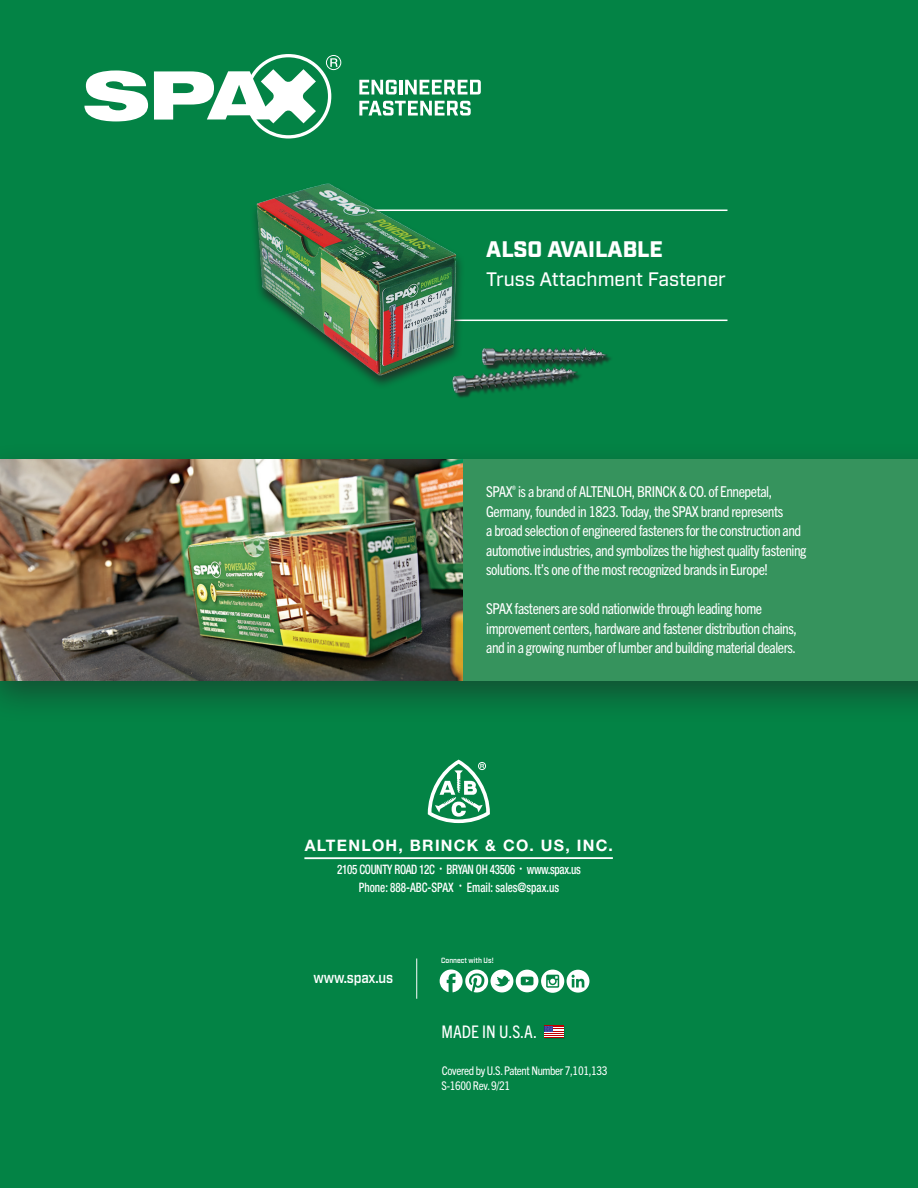
<style>
.page{position:relative;width:918px;height:1188px;background:#038345}
.page>*{position:absolute;margin:0;border:0;box-sizing:border-box;transform-origin:0 0}
.t1{font:900 22.5px "Industry";color:#fff}
.t2{font:500 19.5px "Industry";color:#fff}
.t3{font:condensed 17.4px "Trade Gothic Next LT Pro";color:#fff}
.t4{font:700 15.75px "Helvetica Neue LT Pro";letter-spacing:.08em;color:#fff}
.t5{font:condensed 15px/19.5px "Trade Gothic Next LT Pro";letter-spacing:-.03em;color:#fff}
.t6{font:600 15px "Industry";letter-spacing:-.01em;color:#fff;scale:.9 1}
.t7{font:500 condensed 13.05px "Helvetica Neue LT Pro";letter-spacing:-.03em;color:#fff;scale:.85 1}
.t8{font:500 condensed 13.05px "Helvetica Neue LT Pro";color:#fff;scale:.85 1}
.t9{font:condensed 12px "Trade Gothic Next LT Pro";letter-spacing:-.03em;color:#fff}
.t10{font:600 7.5px "Industry";color:#fff;scale:.9 1}
</style>
<div class="page">
<hr style="left:416px;top:958px;width:1px;height:41px;background:#fff">
<svg style="left:440px;top:969px;width:149px;height:24px"></svg>
<hr style="left:304px;top:857px;width:309px;height:2px;background:#fff">
<svg style="left:428px;top:760px;width:62px;height:63px"></svg>
<img style="left:544px;top:1025px;width:21px;height:14px">
<div style="left:544px;top:1026px;width:20px;height:12px;background:#bf0000"></div>
<svg style="left:544px;top:1026px;width:20px;height:11px"></svg>
<svg style="left:84px;top:70px;width:64px;height:51px"></svg>
<svg style="left:154px;top:54px;width:187px;height:85px"></svg>
<svg style="left:359px;top:80px;width:38px;height:15px"></svg>
<hr style="left:399px;top:80px;width:3px;height:15px;background:#fff">
<svg style="left:405px;top:80px;width:76px;height:15px"></svg>
<svg style="left:359px;top:101px;width:112px;height:15px"></svg>
<hr style="left:311px;top:210px;width:416px;height:1px;background:#fff">
<hr style="left:430px;top:320px;width:297px;height:1px;background:#fff">
<div style="left:483px;top:349px;width:130px;height:22px;background:#231f20;opacity:.75"></div>
<img style="left:481px;top:347px;width:126px;height:18px">
<div style="left:454px;top:368px;width:129px;height:30px;background:#231f20;opacity:.75"></div>
<img style="left:454px;top:364px;width:125px;height:29px">
<div style="left:250px;top:182px;width:215px;height:208px;background:#231f20;opacity:.75"></div>
<img style="left:254px;top:182px;width:205px;height:194px">
<div style="left:0;top:442px;width:918px;height:282px;background:#231f20;opacity:.5"></div>
<div style="left:0;top:459px;width:918px;height:221px;background:#36935d"></div>
<img style="left:0;top:459px;width:462px;height:221px">
<p class="t1" style="left:486px;top:236px;width:178px">ALSO AVAILABLE</p>
<p class="t2" style="left:486px;top:268px;width:241px">Truss Attachment Fastener</p>
<p class="t5" style="left:486px;top:481px;width:322px">SPAX<sup>®</sup> is a brand of ALTENLOH, BRINCK &amp; CO. of Ennepetal, Germany, founded in 1823. Today, the SPAX brand represents<br>a broad selection of engineered fasteners for the construction and automotive industries, and symbolizes the highest quality fastening solutions. It’s one of the most recognized brands in Europe!</p>
<p class="t5" style="left:486px;top:598px;width:312px">SPAX fasteners are sold nationwide through leading home improvement centers, hardware and fastener distribution chains, and in a growing number of lumber and building material dealers.</p>
<p class="t4" style="left:305px;top:835px;width:310px">ALTENLOH, BRINCK &amp; CO. US, INC.</p>
<p class="t7" style="left:337px;top:861px;width:288px">2105 COUNTY ROAD 12C <sup>•</sup> BRYAN OH 43506 <sup>•</sup> www.spax.us</p>
<p class="t8" style="left:359px;top:879px;width:237px">Phone: 888-ABC-SPAX <sup>•</sup> Email: sales@spax.us</p>
<p class="t6" style="left:313px;top:969px;width:90px">www.spax.us</p>
<p class="t10" style="left:441px;top:956px;width:60px">Connect with Us!</p>
<p class="t3" style="left:442px;top:1020px;width:97px">MADE IN U.S.A.</p>
<p class="t9" style="left:442px;top:1063px;width:167px">Covered by U.S. Patent Number 7,101,133</p>
<p class="t9" style="left:441px;top:1078px;width:70px">S-1600 Rev. 9/21</p>
</div>
